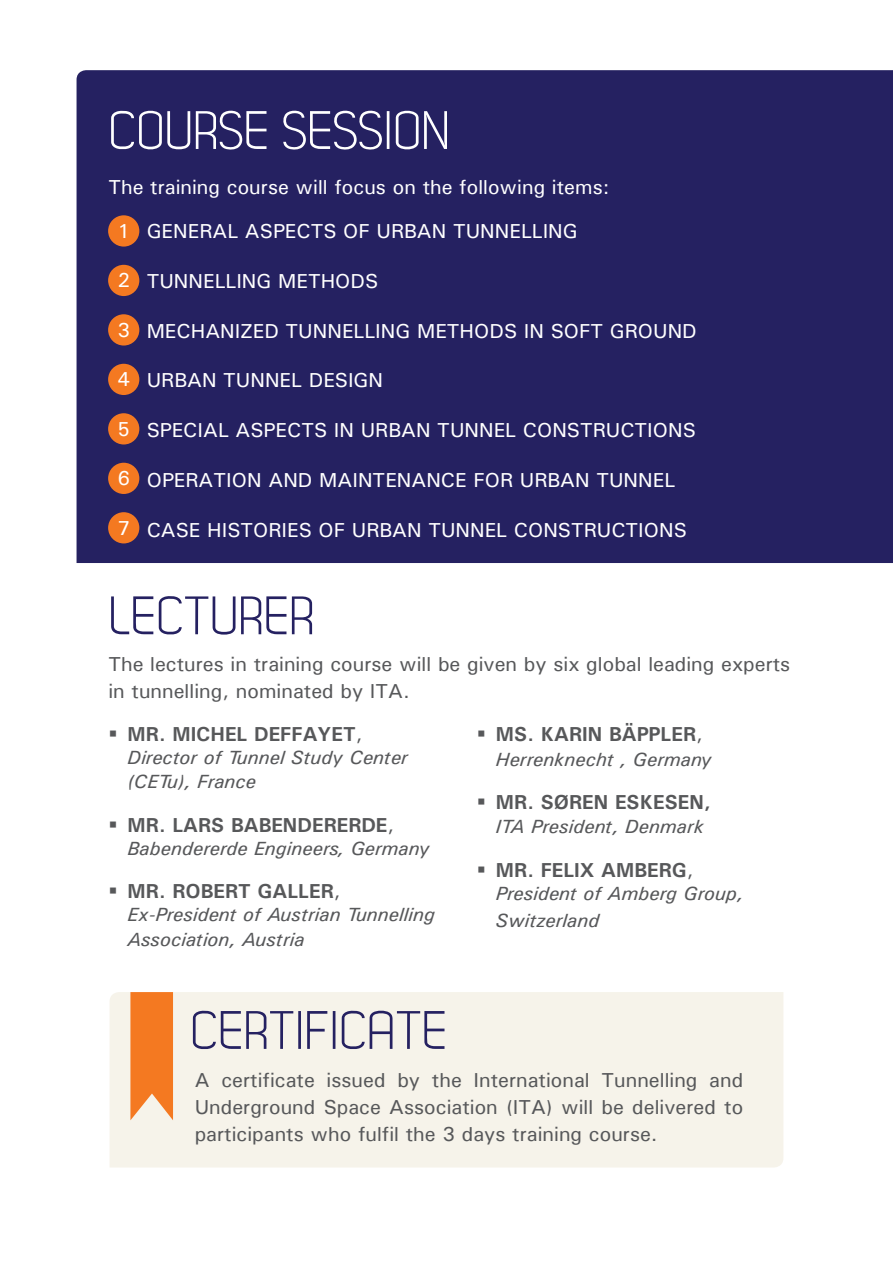
<style>
.page{position:relative;width:893px;height:1276px;background:#fff}
.page>*{position:absolute;margin:0;border:0;box-sizing:border-box;transform-origin:0 0}
.t1{font:54px "Dekar";color:#252161}
.t2{font:54px "Dekar";color:#fff}
.t3{font:500 20.25px/43.4px "Univers";color:#fff;text-align:center}
.t4{font:500 20.25px/27px "Univers";color:#57585a}
.t5{font:700 20.25px "Univers";color:#57585a}
.t6{font:italic 19.12px/24.3px "Univers";color:#57585a}
.s1{font-weight:500}
</style>
<div class="page">
<div style="left:77px;top:70px;width:816px;height:493px;background:#252161"></div>
<div style="left:110px;top:992px;width:673px;height:175px;background:#f6f3ea"></div>
<svg style="left:130px;top:992px;width:43px;height:128px;background:#f48637"></svg>
<div style="left:108px;top:215px;width:31px;height:32px;background:#f47921;border-radius:50%"></div>
<div style="left:108px;top:265px;width:31px;height:31px;background:#f47921;border-radius:50%"></div>
<div style="left:108px;top:314px;width:31px;height:31px;background:#f47921;border-radius:50%"></div>
<div style="left:108px;top:364px;width:31px;height:31px;background:#f47921;border-radius:50%"></div>
<div style="left:108px;top:413px;width:31px;height:31px;background:#f47921;border-radius:50%"></div>
<div style="left:108px;top:463px;width:31px;height:31px;background:#f47921;border-radius:50%"></div>
<div style="left:108px;top:512px;width:31px;height:31px;background:#f47921;border-radius:50%"></div>
<h1 class="t2" style="left:108px;top:104px;width:343px">COURSE SESSION</h1>
<p class="t3" style="left:108px;top:165px;width:503px">The training course will focus on the following items:<br>GENERAL ASPECTS OF URBAN TUNNELLING</p>
<p class="t3" style="left:147px;top:259px;width:233px">TUNNELLING METHODS</p>
<p class="t3" style="left:147px;top:308px;width:552px">MECHANIZED TUNNELLING METHODS IN SOFT GROUND</p>
<p class="t3" style="left:147px;top:358px;width:238px">URBAN TUNNEL DESIGN</p>
<p class="t3" style="left:147px;top:408px;width:551px">SPECIAL ASPECTS IN URBAN TUNNEL CONSTRUCTIONS</p>
<p class="t3" style="left:147px;top:458px;width:530px">OPERATION AND MAINTENANCE FOR URBAN TUNNEL</p>
<p class="t3" style="left:147px;top:508px;width:542px">CASE HISTORIES OF URBAN TUNNEL CONSTRUCTIONS</p>
<p class="t3" style="left:117px;top:209px;width:14px">1</p>
<p class="t3" style="left:117px;top:258px;width:14px">2</p>
<p class="t3" style="left:117px;top:308px;width:14px">3</p>
<p class="t3" style="left:117px;top:357px;width:14px">4</p>
<p class="t3" style="left:117px;top:407px;width:14px">5</p>
<p class="t3" style="left:117px;top:456px;width:14px">6</p>
<p class="t3" style="left:117px;top:506px;width:14px">7</p>
<h1 class="t1" style="left:108px;top:589px;width:208px">LECTURER</h1>
<p class="t4" style="left:108px;top:650px;width:683px">The lectures in training course will be given by six global leading experts in tunnelling, nominated by ITA.</p>
<p class="t5" style="left:108px;top:721px;width:256px">▪ MR. MICHEL DEFFAYET<span class="s1">,</span></p>
<p class="t6" style="left:128px;top:745px;width:282px">Director of Tunnel Study Center (CETu), France</p>
<p class="t5" style="left:108px;top:812px;width:287px">▪ MR. LARS BABENDERERDE<span class="s1">,</span></p>
<p class="t6" style="left:128px;top:836px;width:304px">Babendererde Engineers, Germany</p>
<p class="t5" style="left:108px;top:878px;width:234px">▪ MR. ROBERT GALLER<span class="s1">,</span></p>
<p class="t6" style="left:128px;top:902px;width:309px">Ex-President of Austrian Tunnelling<br>Association, Austria</p>
<p class="t5" style="left:477px;top:721px;width:228px">▪ MS. KARIN BÄPPLER<span class="s1">,</span></p>
<p class="t6" style="left:496px;top:746px;width:218px">Herrenknecht , Germany</p>
<p class="t5" style="left:477px;top:789px;width:235px">▪ MR. SØREN ESKESEN,</p>
<p class="t6" style="left:496px;top:814px;width:210px">ITA President, Denmark</p>
<p class="t5" style="left:477px;top:857px;width:218px">▪ MR. FELIX AMBERG<span class="s1">,</span></p>
<p class="t6" style="left:496px;top:879px;width:249px;line-height:27px">President of Amberg Group,<br>Switzerland</p>
<h1 class="t1" style="left:190px;top:1003px;width:258px">CERTIFICATE</h1>
<p class="t4" style="left:195px;top:1065px;width:550px;text-align:justify">A certificate issued by the International Tunnelling and Underground Space Association (ITA) will be delivered to participants who fulfil the 3 days training course.</p>
</div>
